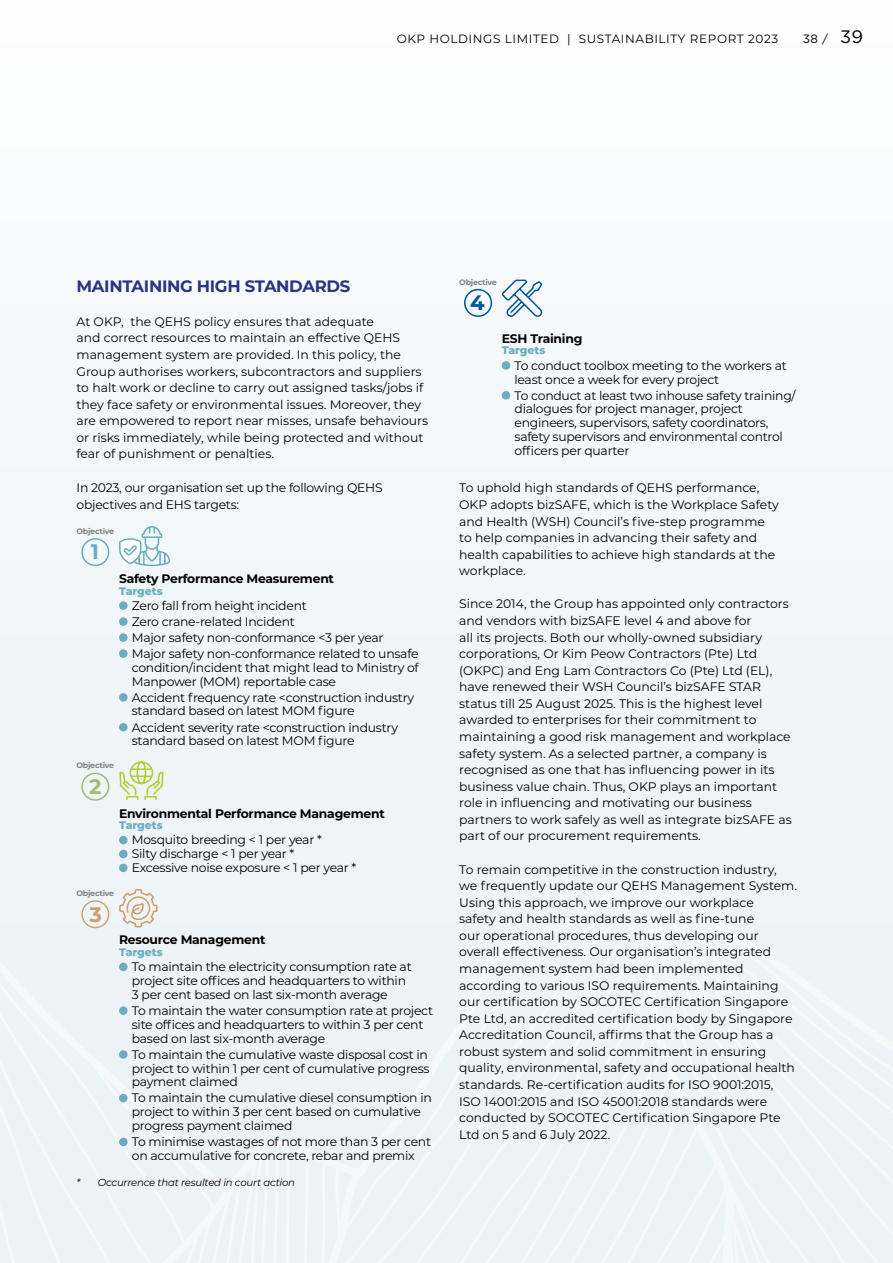
<style>
.page{position:relative;width:893px;height:1263px;background:#f7fafb}
.page>*{position:absolute;margin:0;border:0;box-sizing:border-box;transform-origin:0 0}
.t1{font:700 21px "Montserrat";color:#6bacc2}
.t2{font:700 21px "Montserrat";color:#9ebd73}
.t3{font:700 21px "Montserrat";color:#ce9d6b}
.t4{font:700 21px "Montserrat";color:#00549f}
.t5{font:700 16.5px "Montserrat";letter-spacing:-.02em;color:#293584}
.t6{font:12.3px/16.5px "Montserrat";letter-spacing:-.005em;color:#000}
.t7{font:700 12.3px "Montserrat";letter-spacing:-.02em;color:#000}
.t8{font:12px "Montserrat";letter-spacing:.05em;color:#000}
.t9{font:12px "Gotham";color:#000}
.t10{font:800 10.8px "Montserrat";color:#6bacc2}
.t11{font:italic 10.2px "Montserrat";letter-spacing:-.02em;color:#000}
.t12{font:700 7.8px "Montserrat";letter-spacing:-.03em;color:#808285}
.s1{font-size:18px}
</style>
<div class="page">
<div style="left:0;top:561px;width:893px;height:702px;background:#eef4f7"></div>
<div style="left:119px;top:601px;width:9px;height:9px;background:#6bacc2;border-radius:50%"></div>
<div style="left:119px;top:617px;width:9px;height:9px;background:#6bacc2;border-radius:50%"></div>
<div style="left:119px;top:633px;width:9px;height:9px;background:#6bacc2;border-radius:50%"></div>
<div style="left:119px;top:649px;width:9px;height:9px;background:#6bacc2;border-radius:50%"></div>
<div style="left:119px;top:693px;width:9px;height:9px;background:#6bacc2;border-radius:50%"></div>
<div style="left:119px;top:723px;width:9px;height:8px;background:#6bacc2;border-radius:50%"></div>
<div style="left:119px;top:836px;width:9px;height:8px;background:#6bacc2;border-radius:50%"></div>
<div style="left:119px;top:850px;width:9px;height:8px;background:#6bacc2;border-radius:50%"></div>
<div style="left:119px;top:864px;width:9px;height:8px;background:#6bacc2;border-radius:50%"></div>
<div style="left:119px;top:963px;width:9px;height:8px;background:#6bacc2;border-radius:50%"></div>
<div style="left:119px;top:1006px;width:9px;height:9px;background:#6bacc2;border-radius:50%"></div>
<div style="left:119px;top:1050px;width:9px;height:9px;background:#6bacc2;border-radius:50%"></div>
<div style="left:119px;top:1094px;width:9px;height:8px;background:#6bacc2;border-radius:50%"></div>
<div style="left:119px;top:1138px;width:9px;height:8px;background:#6bacc2;border-radius:50%"></div>
<div style="left:502px;top:361px;width:8px;height:9px;background:#6bacc2;border-radius:50%"></div>
<div style="left:502px;top:391px;width:8px;height:8px;background:#6bacc2;border-radius:50%"></div>
<div style="left:81px;top:538px;width:28px;height:28px;border:2px solid #6bacc2;border-radius:50%"></div>
<div style="left:81px;top:773px;width:28px;height:28px;border:2px solid #9ebd73;border-radius:50%"></div>
<div style="left:81px;top:900px;width:28px;height:28px;border:1px solid #ce9d6b;border-radius:50%"></div>
<div style="left:464px;top:289px;width:28px;height:28px;border:2px solid #00549f;border-radius:50%"></div>
<svg style="left:118px;top:526px;width:53px;height:42px"></svg>
<svg style="left:118px;top:882px;width:40px;height:53px"></svg>
<svg style="left:501px;top:279px;width:42px;height:38px"></svg>
<div style="left:126px;top:796px;width:12px;height:4px;border:2px solid #c9dc50"></div>
<div style="left:144px;top:796px;width:13px;height:4px;border:2px solid #c9dc50"></div>
<svg style="left:119px;top:761px;width:45px;height:35px"></svg>
<p class="t8" style="left:397px;top:30px;width:383px">OKP HOLDINGS LIMITED | SUSTAINABILITY REPORT 2023</p>
<p class="t9" style="left:803px;top:31px;width:62px">38 / <span class="s1">39</span></p>
<h2 class="t5" style="left:77px;top:275px;width:275px">MAINTAINING HIGH STANDARDS</h2>
<p class="t6" style="left:77px;top:313px;width:353px">At OKP, the QEHS policy ensures that adequate<br>and correct resources to maintain an effective QEHS management system are provided. In this policy, the Group authorises workers, subcontractors and suppliers to halt work or decline to carry out assigned tasks/jobs if they face safety or environmental issues. Moreover, they are empowered to report near misses, unsafe behaviours or risks immediately, while being protected and without fear of punishment or penalties.</p>
<p class="t6" style="left:77px;top:479px;width:308px;line-height:17px">In 2023, our organisation set up the following QEHS objectives and EHS targets:</p>
<p class="t12" style="left:77px;top:525px;width:39px">Objective</p>
<h1 class="t1" style="left:91px;top:537px;width:10px">1</h1>
<p class="t7" style="left:119px;top:570px;width:216px">Safety Performance Measurement</p>
<p class="t10" style="left:119px;top:583px;width:45px">Targets</p>
<p class="t6" style="left:132px;top:597px;width:288px;line-height:16px">Zero fall from height incident<br>Zero crane-related Incident<br>Major safety non-conformance &lt;3 per year Major safety non-conformance related to unsafe</p>
<p class="t6" style="left:132px;top:660px;width:288px;line-height:13.8px">condition/incident that might lead to Ministry of<br>Manpower (MOM) reportable case</p>
<p class="t6" style="left:132px;top:690px;width:284px;line-height:13.8px">Accident frequency rate &lt;construction industry standard based on latest MOM figure</p>
<p class="t6" style="left:132px;top:720px;width:268px;line-height:13.8px">Accident severity rate &lt;construction industry standard based on latest MOM figure</p>
<p class="t12" style="left:77px;top:760px;width:39px">Objective</p>
<h1 class="t2" style="left:89px;top:771px;width:14px">2</h1>
<p class="t7" style="left:119px;top:804px;width:267px">Environmental Performance Management</p>
<p class="t10" style="left:119px;top:817px;width:45px">Targets</p>
<p class="t6" style="left:132px;top:833px;width:226px;line-height:13.8px">Mosquito breeding &lt; 1 per year *<br>Silty discharge &lt; 1 per year *<br>Excessive noise exposure &lt; 1 per year *</p>
<p class="t12" style="left:77px;top:887px;width:39px">Objective</p>
<h1 class="t3" style="left:89px;top:899px;width:14px">3</h1>
<p class="t7" style="left:119px;top:931px;width:148px">Resource Management</p>
<p class="t10" style="left:119px;top:944px;width:45px">Targets</p>
<p class="t6" style="left:132px;top:959px;width:281px;line-height:13.8px">To maintain the electricity consumption rate at project site offices and headquarters to within<br>3 per cent based on last six-month average</p>
<p class="t6" style="left:132px;top:1003px;width:303px;line-height:13.8px">To maintain the water consumption rate at project site offices and headquarters to within 3 per cent based on last six-month average</p>
<p class="t6" style="left:132px;top:1047px;width:299px;line-height:13.8px">To maintain the cumulative waste disposal cost in project to within 1 per cent of cumulative progress payment claimed</p>
<p class="t6" style="left:132px;top:1091px;width:301px;line-height:13.8px">To maintain the cumulative diesel consumption in project to within 3 per cent based on cumulative progress payment claimed</p>
<p class="t6" style="left:132px;top:1134px;width:301px;line-height:13.8px">To minimise wastages of not more than 3 per cent on accumulative for concrete, rebar and premix</p>
<p class="t11" style="left:77px;top:1176px;width:220px">* Occurrence that resulted in court action</p>
<p class="t12" style="left:459px;top:276px;width:39px">Objective</p>
<h1 class="t4" style="left:470px;top:287px;width:16px">4</h1>
<p class="t7" style="left:502px;top:329px;width:82px">ESH Training</p>
<p class="t10" style="left:502px;top:343px;width:45px">Targets</p>
<p class="t6" style="left:514px;top:358px;width:274px;line-height:13.8px">To conduct toolbox meeting to the workers at least once a week for every project</p>
<p class="t6" style="left:514px;top:388px;width:283px;line-height:13.8px">To conduct at least two inhouse safety training/ dialogues for project manager, project engineers, supervisors, safety coordinators, safety supervisors and environmental control officers per quarter</p>
<p class="t6" style="left:459px;top:479px;width:321px">To uphold high standards of QEHS performance, OKP adopts bizSAFE, which is the Workplace Safety and Health (WSH) Council’s five-step programme to help companies in advancing their safety and health capabilities to achieve high standards at the workplace.</p>
<p class="t6" style="left:459px;top:595px;width:334px">Since 2014, the Group has appointed only contractors and vendors with bizSAFE level 4 and above for<br>all its projects. Both our wholly-owned subsidiary corporations, Or Kim Peow Contractors (Pte) Ltd (OKPC) and Eng Lam Contractors Co (Pte) Ltd (EL), have renewed their WSH Council’s bizSAFE STAR status till 25 August 2025. This is the highest level awarded to enterprises for their commitment to maintaining a good risk management and workplace safety system. As a selected partner, a company is recognised as one that has influencing power in its business value chain. Thus, OKP plays an important role in influencing and motivating our business partners to work safely as well as integrate bizSAFE as part of our procurement requirements.</p>
<p class="t6" style="left:459px;top:860px;width:339px">To remain competitive in the construction industry, we frequently update our QEHS Management System.<br>Using this approach, we improve our workplace<br>safety and health standards as well as fine-tune<br>our operational procedures, thus developing our overall effectiveness. Our organisation’s integrated management system had been implemented according to various ISO requirements. Maintaining our certification by SOCOTEC Certification Singapore Pte Ltd, an accredited certification body by Singapore Accreditation Council, affirms that the Group has a robust system and solid commitment in ensuring quality, environmental, safety and occupational health standards. Re-certification audits for ISO 9001:2015, ISO 14001:2015 and ISO 45001:2018 standards were conducted by SOCOTEC Certification Singapore Pte Ltd on 5 and 6 July 2022.</p>
</div>
